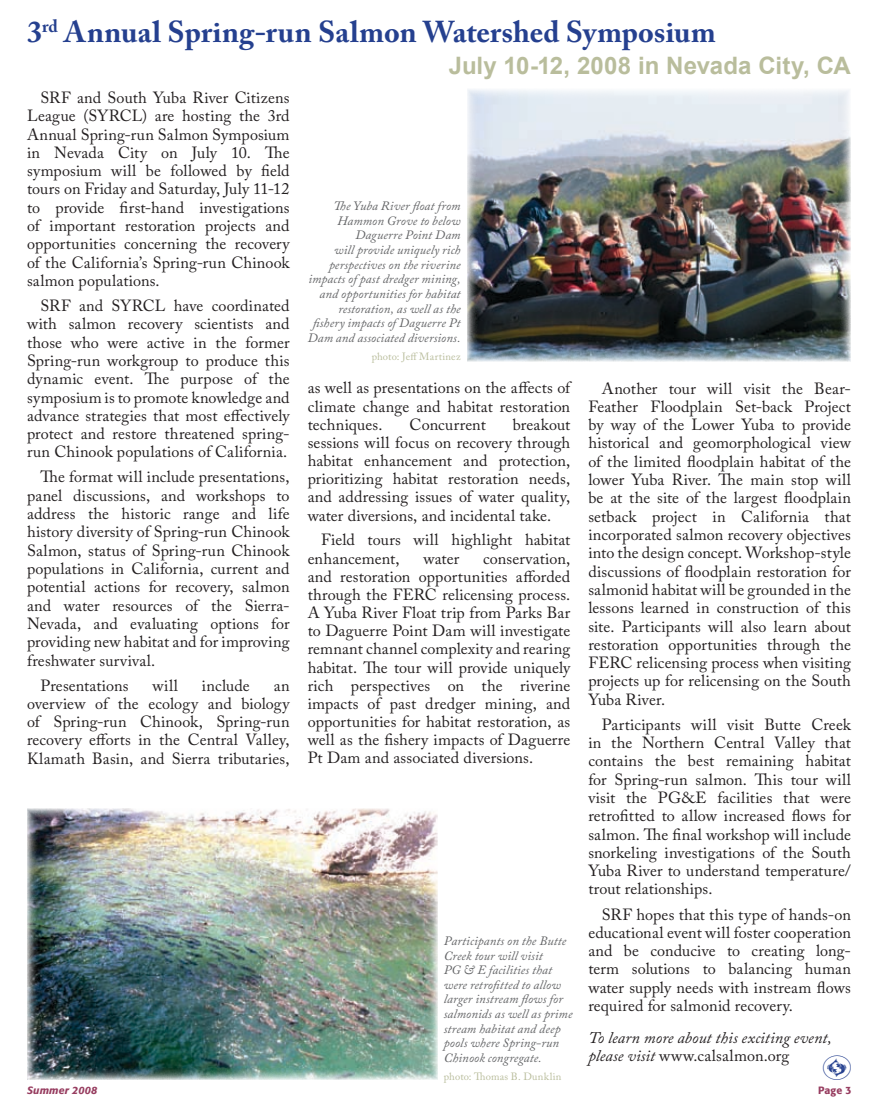
<style>
.page{position:relative;width:878px;height:1107px;background:#fff}
.page>*{position:absolute;margin:0;border:0;box-sizing:border-box;transform-origin:0 0}
.t1{font:31.05px "Astrology P03";color:#25408f}
.t2{font:700 30px "Adobe Caslon Pro";letter-spacing:.005em;color:#25408f}
.t3{font:700 24px "Arial";color:#b9bd9c}
.t4{font:16.2px/18.3px "Adobe Caslon Pro";letter-spacing:.005em;color:#231f20;text-align:justify}
.t5{font:italic 16.2px/18px "Adobe Caslon Pro";letter-spacing:.005em;color:#231f20}
.t6{font:italic 12.75px/14.5px "Adobe Caslon Pro";letter-spacing:.01em;color:#636466;text-align:right}
.t7{font:10.5px "Adobe Caslon Pro";letter-spacing:.02em;color:#b9bd9c}
.t8{font:italic 500 10.5px "Formata";letter-spacing:.02em;color:#973d60}
.t9{font:500 10.5px "Formata";color:#973d60}
.s1{font-style:normal}
</style>
<div class="page">
<img style="left:467px;top:89px;width:383px;height:272px">
<img style="left:27px;top:809px;width:411px;height:271px">
<h2 class="t2" style="left:27px;top:14px;width:690px">3<sup>rd</sup> Annual Spring-run Salmon Watershed Symposium</h2>
<h3 class="t3" style="left:448px;top:49px;width:404px">July 10-12, 2008 in Nevada City, CA</h3>
<p class="t4" style="left:27px;top:88px;width:264px;text-indent:13px">SRF and South Yuba River Citizens League (SYRCL) are hosting the 3rd Annual Spring-run Salmon Symposium in Nevada City on July 10. The symposium will be followed by field tours on Friday and Saturday, July 11-12 to provide first-hand investigations of important restoration projects and opportunities concerning the recovery of the California’s Spring-run Chinook salmon populations.</p>
<p class="t4" style="left:27px;top:296px;width:264px;text-indent:13px">SRF and SYRCL have coordinated with salmon recovery scientists and those who were active in the former Spring-run workgroup to produce this dynamic event. The purpose of the symposium is to promote knowledge and advance strategies that most effectively protect and restore threatened spring&shy;run Chinook populations of California.</p>
<p class="t4" style="left:27px;top:468px;width:264px;text-indent:13px">The format will include presentations, panel discussions, and workshops to address the historic range and life history diversity of Spring-run Chinook Salmon, status of Spring-run Chinook populations in California, current and potential actions for recovery, salmon and water resources of the Sierra-Nevada, and evaluating options for providing new habitat and for improving freshwater survival.</p>
<p class="t4" style="left:40px;top:676px;width:89px">Presentations</p>
<p class="t4" style="left:153px;top:676px;width:27px">will</p>
<p class="t4" style="left:202px;top:676px;width:49px">include</p>
<p class="t4" style="left:27px;top:676px;width:264px;text-indent:247px">an overview of the ecology and biology of Spring-run Chinook, Spring-run recovery efforts in the Central Valley, Klamath Basin, and Sierra tributaries,</p>
<p class="t6" style="left:308px;top:198px;width:154px">The Yuba River float from<br>Hammon Grove to below<br>Daguerre Point Dam<br>will provide uniquely rich perspectives on the riverine impacts of past dredger mining, and opportunities for habitat restoration, as well as the fishery impacts of Daguerre Pt<br>Dam and associated diversions.</p>
<p class="t7" style="left:372px;top:350px;width:90px">photo: Jeff Martinez</p>
<p class="t4" style="left:307px;top:379px;width:264px">as well as presentations on the affects of climate change and habitat restoration techniques.</p>
<p class="t4" style="left:307px;top:415px;width:264px;text-indent:205px">breakout sessions will focus on recovery through habitat enhancement and protection, prioritizing habitat restoration needs, and addressing issues of water quality, water diversions, and incidental take.</p>
<p class="t4" style="left:307px;top:531px;width:264px;text-indent:13px">Field tours will highlight habitat enhancement,</p>
<p class="t4" style="left:409px;top:415px;width:78px">Concurrent</p>
<p class="t4" style="left:307px;top:549px;width:264px;text-indent:175px">conservation, and restoration opportunities afforded through the FERC relicensing process.<br>A Yuba River Float trip from Parks Bar to Daguerre Point Dam will investigate remnant channel complexity and rearing habitat. The tour will provide uniquely rich perspectives on the riverine impacts of past dredger mining, and opportunities for habitat restoration, as well as the fishery impacts of Daguerre Pt Dam and associated diversions.</p>
<p class="t4" style="left:423px;top:549px;width:37px">water</p>
<p class="t6" style="left:444px;top:933px;width:130px;text-align:left">Participants on the Butte<br>Creek tour will visit<br>PG &amp; E facilities that were retrofitted to allow larger instream flows for salmonids as well as prime stream habitat and deep pools where Spring-run<br>Chinook congregate.</p>
<p class="t7" style="left:444px;top:1070px;width:119px">photo: Thomas B. Dunklin</p>
<p class="t4" style="left:588px;top:379px;width:264px;text-indent:13px">Another tour will visit the Bear-Feather Floodplain Set-back Project by way of the Lower Yuba to provide historical and geomorphological view of the limited floodplain habitat of the lower Yuba River. The main stop will be at the site of the largest floodplain setback project in California that incorporated salmon recovery objectives into the design concept. Workshop-style discussions of floodplain restoration for salmonid habitat will be grounded in the lessons learned in construction of this site. Participants will also learn about restoration opportunities through the FERC relicensing process when visiting projects up for relicensing on the South Yuba River.</p>
<p class="t4" style="left:588px;top:715px;width:264px;text-indent:13px">Participants will visit Butte Creek in the Northern Central Valley that contains the best remaining habitat for Spring-run salmon. This tour will visit the PG&amp;E facilities that were retrofitted to allow increased flows for salmon. The final workshop will include snorkeling investigations of the South Yuba River to understand temperature/ trout relationships.</p>
<p class="t4" style="left:588px;top:905px;width:264px;text-indent:13px">SRF hopes that this type of hands-on educational event will foster cooperation and be conducive to creating long&shy;term solutions to balancing human water supply needs with instream flows required for salmonid recovery.</p>
<p class="t5" style="left:588px;top:1028px;width:245px">To learn more about this exciting event, please visit <span class="s1">www.calsalmon.org</span></p>
<h1 class="t1" style="left:821px;top:1051px;width:32px">w</h1>
<p class="t8" style="left:27px;top:1084px;width:72px">Summer 2008</p>
<p class="t9" style="left:818px;top:1084px;width:35px">Page 3</p>
</div>
